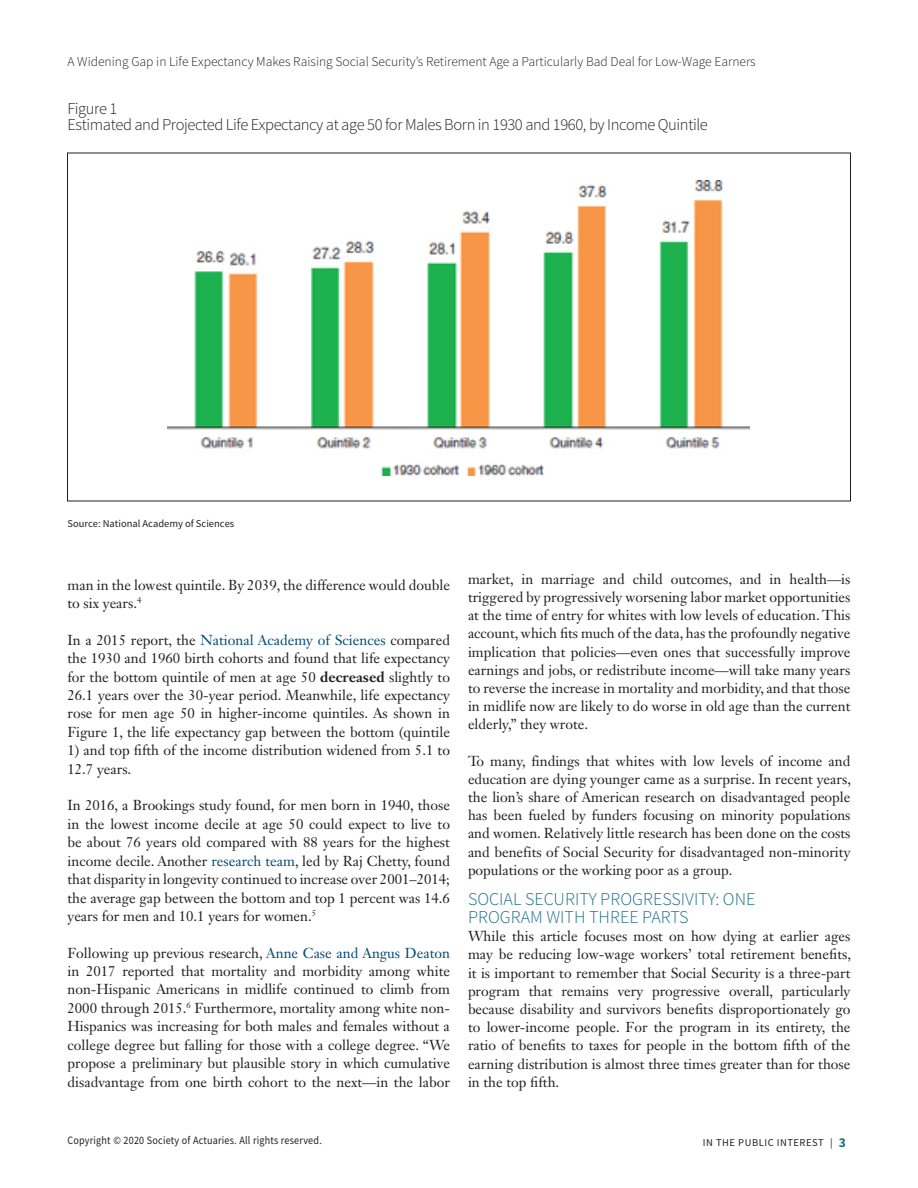
<style>
.page{position:relative;width:918px;height:1188px;background:#fff}
.page>*{position:absolute;margin:0;border:0;box-sizing:border-box;transform-origin:0 0}
.Article_Subhead_A{font:300 18px/18.1px "Source Sans Pro";color:#1d6e8a}
.Table_Title{font:300 16.5px/16.5px "Source Sans Pro";letter-spacing:-.025em;color:#231f20}
.Article_Body___space{font:14.25px/18.5px "Janson Text LT Std";color:#231f20;text-align:justify}
.Article_Body{font:14.25px/18.1px "Janson Text LT Std";color:#231f20;text-align:justify}
.t1{font:300 13.5px "Source Sans Pro";color:#231f20}
.Mast_text_FR{font:11.25px "Source Sans Pro";letter-spacing:.02em;color:#231f20;scale:.9 1}
.Table_Source{font:10.5px "Source Sans Pro";color:#231f20}
.Folio_Right{font:10.5px "Source Sans Pro";letter-spacing:.05em;color:#231f20}
.s1{color:#004a75}
.s2{font-weight:700}
.s3{font-weight:700;font-size:13.5px;color:#1d6e8a}
</style>
<div class="page">
<img style="left:168px;top:180px;width:582px;height:296px">
<p class="t1" style="left:68px;top:54px;width:690px">A Widening Gap in Life Expectancy Makes Raising Social Security’s Retirement Age a Particularly Bad Deal for Low-Wage Earners</p>
<p class="Table_Title" style="left:68px;top:100px;width:642px">Figure 1<br>Estimated and Projected Life Expectancy at age 50 for Males Born in 1930 and 1960, by Income Quintile</p>
<p class="Table_Source" style="left:68px;top:517px;width:168px">Source: National Academy of Sciences</p>
<p class="Article_Body___space" style="left:68px;top:576px;width:384px">man in the lowest quintile. By 2039, the difference would double to six years.<sup>4</sup></p>
<p class="Article_Body___space" style="left:68px;top:630px;width:384px">In a 2015 report, the <span class="s1">National Academy of Sciences</span> compared the 1930 and 1960 birth cohorts and found that life expectancy for the bottom quintile of men at age 50 <span class="s2">decreased</span> slightly to 26.1 years over the 30-year period. Meanwhile, life expectancy rose for men age 50 in higher-income quintiles. As shown in Figure 1, the life expectancy gap between the bottom (quintile</p>
<p class="Article_Body___space" style="left:68px;top:741px;width:384px">1) and top fifth of the income distribution widened from 5.1 to<br>12.7 years.</p>
<p class="Article_Body___space" style="left:68px;top:796px;width:384px">In 2016, a Brookings study found, for men born in 1940, those in the lowest income decile at age 50 could expect to live to be about 76 years old compared with 88 years for the highest income decile. Another <span class="s1">research team</span>, led by Raj Chetty, found that disparity in longevity continued to increase over 2001–2014; the average gap between the bottom and top 1 percent was 14.6 years for men and 10.1 years for women.<sup>5</sup></p>
<p class="Article_Body___space" style="left:68px;top:943px;width:384px">Following up previous research, <span class="s1">Anne Case and Angus Deaton </span>in 2017 reported that mortality and morbidity among white non-Hispanic Americans in midlife continued to climb from 2000 through 2015.<sup>6</sup> Furthermore, mortality among white non-Hispanics was increasing for both males and females without a college degree but falling for those with a college degree. “We propose a preliminary but plausible story in which cumulative disadvantage from one birth cohort to the next—in the labor</p>
<p class="Article_Body___space" style="left:468px;top:570px;width:384px">market, in marriage and child outcomes, and in health—is triggered by progressively worsening labor market opportunities at the time of entry for whites with low levels of education. This account, which fits much of the data, has the profoundly negative implication that policies—even ones that successfully improve earnings and jobs, or redistribute income—will take many years to reverse the increase in mortality and morbidity, and that those in midlife now are likely to do worse in old age than the current elderly,” they wrote.</p>
<p class="Article_Body" style="left:468px;top:751px;width:385px">To many, findings that whites with low levels of income and education are dying younger came as a surprise. In recent years, the lion’s share of American research on disadvantaged people has been fueled by funders focusing on minority populations and women. Relatively little research has been done on the costs and benefits of Social Security for disadvantaged non-minority populations or the working poor as a group.</p>
<p class="Article_Subhead_A" style="left:468px;top:890px;width:289px">SOCIAL SECURITY PROGRESSIVITY: ONE<br>PROGRAM WITH THREE PARTS</p>
<p class="Article_Body___space" style="left:468px;top:927px;width:385px">While this article focuses most on how dying at earlier ages may be reducing low-wage workers’ total retirement benefits, it is important to remember that Social Security is a three-part program that remains very progressive overall, particularly because disability and survivors benefits disproportionately go to lower-income people. For the program in its entirety, the ratio of benefits to taxes for people in the bottom fifth of the earning distribution is almost three times greater than for those in the top fifth.</p>
<p class="Mast_text_FR" style="left:68px;top:1133px;width:284px">Copyright © 2020 Society of Actuaries. All rights reserved.</p>
<p class="Folio_Right" style="left:703px;top:1135px;width:145px">IN THE PUBLIC INTEREST | <span class="s3">3</span></p>
</div>
